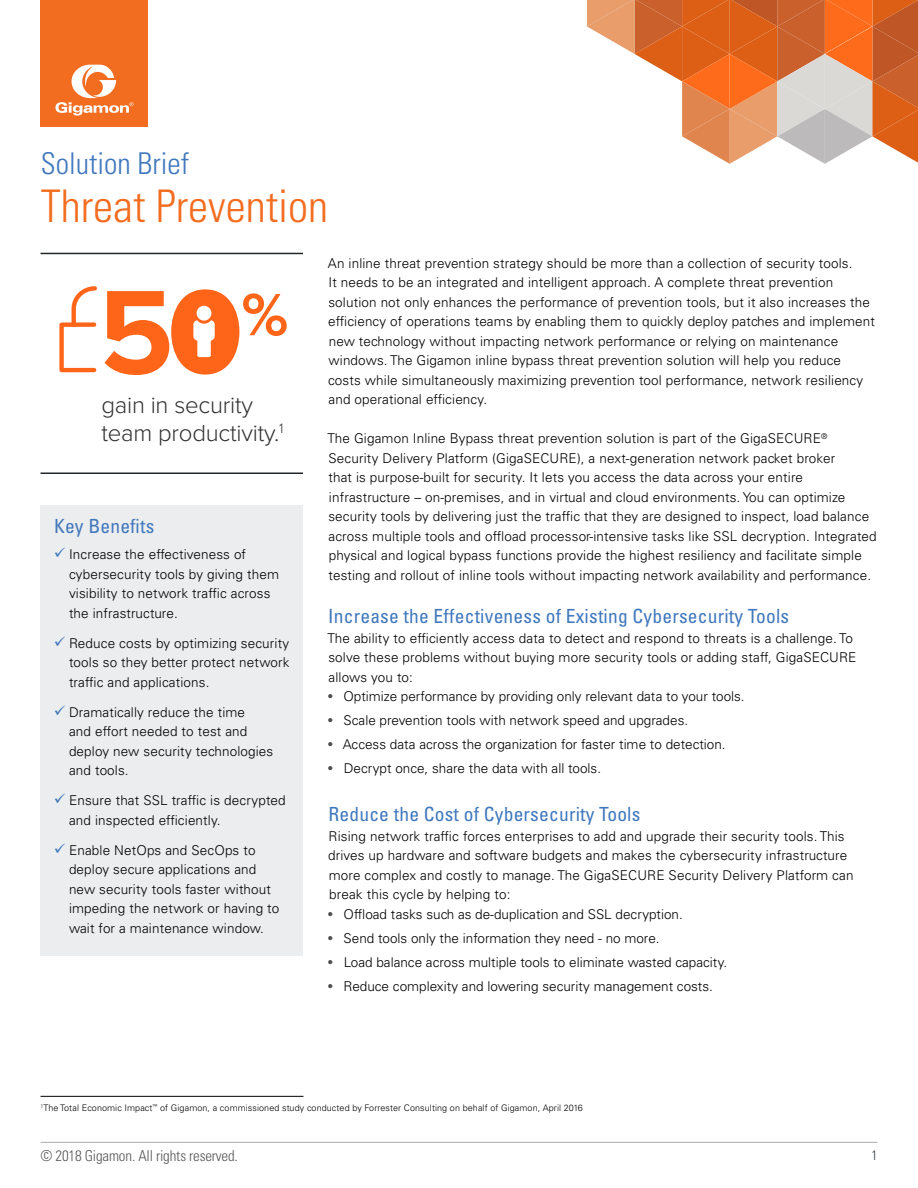
<style>
.page{position:relative;width:918px;height:1188px;background:#fff}
.page>*{position:absolute;margin:0;border:0;box-sizing:border-box;transform-origin:0 0}
.t1{font:700 123.6px "Proxima Nova";color:#fe6519}
.t2{font:300 condensed 45px "Univers LT Std";color:#f36d21}
.t3{font:300 condensed 30px "Univers LT Std";color:#4078bd}
.t4{font:300 24px/28.5px "Proxima Nova";letter-spacing:-.01em;color:#313131}
.t5{font:condensed 19.5px "Univers LT Std";letter-spacing:.01em;color:#4078bd}
.t6{font:300 condensed 15px "Univers LT Std";letter-spacing:-.01em;color:#58585a}
.t7{font:300 13.5px/19.5px "Univers LT Std";letter-spacing:.01em;color:#000}
.t8{font:300 condensed 13.5px "Univers LT Std";color:#323e49}
.t9{font:300 9px "Univers LT Std";letter-spacing:.01em;color:#000}
.s1{color:#4078bd}
.s2{font-family:"Univers";font-weight:400;font-stretch:condensed;color:#4b4d4e}
</style>
<div class="page">
<hr style="left:40px;top:1142px;width:838px;height:1px;background:#58585a">
<div style="left:40px;top:0;width:108px;height:127px;background:#f36d21"></div>
<svg style="left:55px;top:65px;width:79px;height:51px"></svg>
<svg style="left:587px;top:0;width:331px;height:164px"></svg>
<div style="left:40px;top:505px;width:263px;height:451px;background:#ecedee"></div>
<hr style="left:40px;top:1096px;width:263px;height:1px;background:#000">
<hr style="left:40px;top:253px;width:263px;height:1px;background:#232729">
<hr style="left:40px;top:472px;width:263px;height:2px;background:#232729">
<div style="left:59px;top:322px;width:37px;height:50px;border:4px solid #fe6519"></div>
<svg style="left:69px;top:286px;width:28px;height:43px"></svg>
<svg style="left:171px;top:289px;width:68px;height:86px"></svg>
<h3 class="t3" style="left:41px;top:146px;width:150px">Solution Brief</h3>
<h2 class="t2" style="left:41px;top:180px;width:289px">Threat Prevention</h2>
<h1 class="t1" style="left:98px;top:240px;width:191px">5 <sup>%</sup></h1>
<h3 class="t4" style="left:101px;top:389px;width:184px">gain in security team productivity.<sup>1</sup></h3>
<h3 class="t5" style="left:54px;top:514px;width:102px">Key Benefits</h3>
<p class="t7" style="left:69px;top:545px;width:212px;text-indent:-15px"><span class="s1">✓</span> Increase the effectiveness of cybersecurity tools by giving them visibility to network traffic across the infrastructure.</p>
<p class="t7" style="left:69px;top:633px;width:222px;text-align:justify;text-indent:-15px"><span class="s1">✓</span> Reduce costs by optimizing security tools so they better protect network traffic and applications.</p>
<p class="t7" style="left:69px;top:702px;width:206px;text-indent:-15px"><span class="s1">✓</span> Dramatically reduce the time<br>and effort needed to test and deploy new security technologies and tools.</p>
<p class="t7" style="left:69px;top:791px;width:218px;text-indent:-15px"><span class="s1">✓</span> Ensure that SSL traffic is decrypted and inspected efficiently.</p>
<p class="t7" style="left:69px;top:840px;width:212px;text-indent:-15px"><span class="s1">✓</span> Enable NetOps and SecOps to deploy secure applications and new security tools faster without impeding the network or having to wait for a maintenance window.</p>
<p class="t7" style="left:328px;top:253px;width:549px">An inline threat prevention strategy should be more than a collection of security tools.<br>It needs to be an integrated and intelligent approach. A complete threat prevention solution not only enhances the performance of prevention tools, but it also increases the efficiency of operations teams by enabling them to quickly deploy patches and implement new technology without impacting network performance or relying on maintenance windows. The Gigamon inline bypass threat prevention solution will help you reduce costs while simultaneously maximizing prevention tool performance, network resiliency and operational efficiency.</p>
<p class="t7" style="left:328px;top:429px;width:551px">The Gigamon Inline Bypass threat prevention solution is part of the GigaSECURE<sup>® </sup>Security Delivery Platform (GigaSECURE), a next-generation network packet broker<br>that is purpose-built for security. It lets you access the data across your entire infrastructure – on-premises, and in virtual and cloud environments. You can optimize security tools by delivering just the traffic that they are designed to inspect, load balance across multiple tools and offload processor-intensive tasks like SSL decryption. Integrated physical and logical bypass functions provide the highest resiliency and facilitate simple testing and rollout of inline tools without impacting network availability and performance.</p>
<h3 class="t5" style="left:328px;top:604px;width:462px">Increase the Effectiveness of Existing Cybersecurity Tools</h3>
<p class="t7" style="left:328px;top:628px;width:531px">The ability to efficiently access data to detect and respond to threats is a challenge. To solve these problems without buying more security tools or adding staff, GigaSECURE allows you to:</p>
<p class="t7" style="left:328px;top:687px;width:418px"><span class="s2">•</span> Optimize performance by providing only relevant data to your tools.</p>
<p class="t7" style="left:328px;top:711px;width:361px"><span class="s2">•</span> Scale prevention tools with network speed and upgrades.</p>
<p class="t7" style="left:328px;top:735px;width:399px"><span class="s2">•</span> Access data across the organization for faster time to detection.</p>
<p class="t7" style="left:328px;top:759px;width:274px"><span class="s2">•</span> Decrypt once, share the data with all tools.</p>
<h3 class="t5" style="left:328px;top:802px;width:314px">Reduce the Cost of Cybersecurity Tools</h3>
<p class="t7" style="left:328px;top:826px;width:527px">Rising network traffic forces enterprises to add and upgrade their security tools. This drives up hardware and software budgets and makes the cybersecurity infrastructure more complex and costly to manage. The GigaSECURE Security Delivery Platform can break this cycle by helping to:</p>
<p class="t7" style="left:328px;top:904px;width:356px"><span class="s2">•</span> Offload tasks such as de-duplication and SSL decryption.</p>
<p class="t7" style="left:328px;top:928px;width:333px"><span class="s2">•</span> Send tools only the information they need - no more.</p>
<p class="t7" style="left:328px;top:952px;width:400px"><span class="s2">•</span> Load balance across multiple tools to eliminate wasted capacity.</p>
<p class="t7" style="left:328px;top:976px;width:386px"><span class="s2">•</span> Reduce complexity and lowering security management costs.</p>
<p class="t9" style="left:40px;top:1102px;width:544px"><sup>1</sup>The Total Economic Impact<sup>™</sup> of Gigamon, a commissioned study conducted by Forrester Consulting on behalf of Gigamon, April 2016</p>
<p class="t6" style="left:40px;top:1147px;width:199px">© 2018 Gigamon. All rights reserved.</p>
<p class="t8" style="left:872px;top:1147px;width:7px">1</p>
</div>
